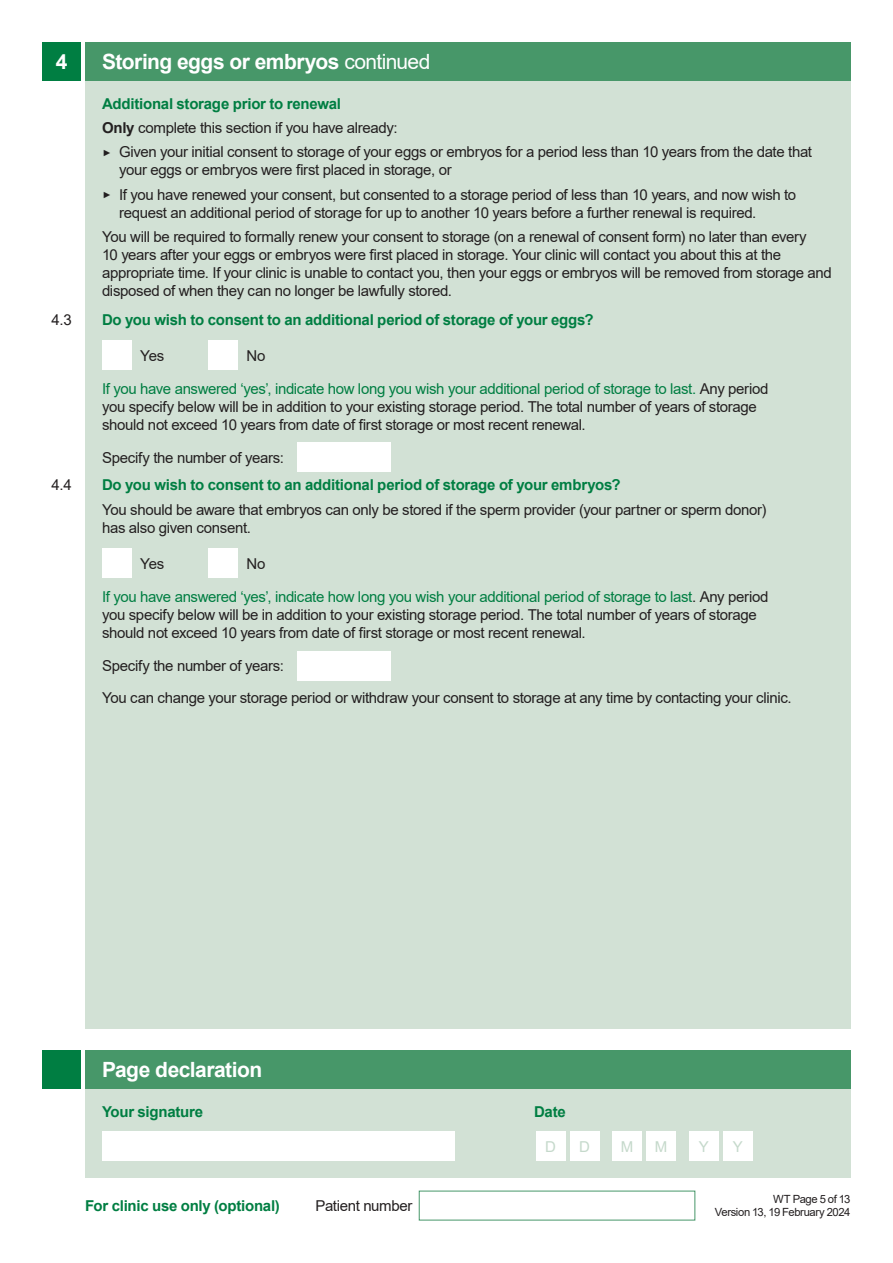
<style>
.page{position:relative;width:893px;height:1263px;background:#fff}
.page>*{position:absolute;margin:0;border:0;box-sizing:border-box;transform-origin:0 0}
.t1{font:700 21px "Arial";letter-spacing:-.025em;color:#fff}
.t2{font:15px/18px "Arial";letter-spacing:-.02em;color:#231f20}
.t3{font:700 15px "Arial";letter-spacing:-.015em;color:#007e42}
.t4{font:15px "Arial";color:#c5d9cb}
.t5{font:11.25px/13.5px "Arial";letter-spacing:-.035em;color:#231f20;text-align:right}
.s1{font-weight:400}
.s2{font-weight:700;color:#007e42}
.s3{font-weight:700}
.s4{font-family:"Montserrat";font-weight:300}
.s5{color:#007e42}
</style>
<div class="page">
<div style="left:85px;top:81px;width:765px;height:948px;background:#d2e1d5"></div>
<div style="left:43px;top:43px;width:38px;height:38px;background:#007e42"></div>
<div style="left:85px;top:43px;width:765px;height:38px;background:#479769"></div>
<div style="left:85px;top:1089px;width:765px;height:89px;background:#d2e1d5"></div>
<div style="left:536px;top:1131px;width:30px;height:30px;background:#fff"></div>
<div style="left:570px;top:1131px;width:30px;height:30px;background:#fff"></div>
<div style="left:612px;top:1131px;width:30px;height:30px;background:#fff"></div>
<div style="left:646px;top:1131px;width:30px;height:30px;background:#fff"></div>
<div style="left:689px;top:1131px;width:30px;height:30px;background:#fff"></div>
<div style="left:723px;top:1131px;width:30px;height:30px;background:#fff"></div>
<div style="left:102px;top:1131px;width:353px;height:30px;background:#fff"></div>
<div style="left:43px;top:1050px;width:38px;height:39px;background:#007e42"></div>
<div style="left:85px;top:1050px;width:765px;height:39px;background:#479769"></div>
<div style="left:102px;top:340px;width:30px;height:30px;background:#fff"></div>
<div style="left:208px;top:340px;width:30px;height:30px;background:#fff"></div>
<div style="left:102px;top:549px;width:30px;height:29px;background:#fff"></div>
<div style="left:208px;top:549px;width:30px;height:29px;background:#fff"></div>
<div style="left:298px;top:442px;width:93px;height:30px;background:#fff"></div>
<div style="left:298px;top:651px;width:93px;height:29px;background:#fff"></div>
<h1 class="t1" style="left:56px;top:47px;width:13px">4</h1>
<h1 class="t1" style="left:102px;top:47px;width:330px">Storing eggs or embryos <span class="s1">continued</span></h1>
<p class="t2" style="left:52px;top:310px;width:22px">4.3</p>
<p class="t2" style="left:52px;top:475px;width:22px">4.4</p>
<p class="t2" style="left:102px;top:91px;width:711px;line-height:24.3px"><span class="s2">Additional storage prior to renewal<br></span><span class="s3">Only</span> complete this section if you have already:<br><span class="s4">▶</span> Given your initial consent to storage of your eggs or embryos for a period less than 10 years from the date that</p>
<p class="t2" style="left:102px;top:158px;width:696px;line-height:24.3px;text-indent:17px">your eggs or embryos were first placed in storage, or<br><span class="s4">▶</span> If you have renewed your consent, but consented to a storage period of less than 10 years, and now wish to</p>
<p class="t2" style="left:102px;top:200px;width:706px;line-height:24.3px;text-indent:17px">request an additional period of storage for up to another 10 years before a further renewal is required.<br>You will be required to formally renew your consent to storage (on a renewal of consent form) no later than every</p>
<p class="t2" style="left:102px;top:246px;width:731px">10 years after your eggs or embryos were first placed in storage. Your clinic will contact you about this at the appropriate time. If your clinic is unable to contact you, then your eggs or embryos will be removed from storage and disposed of when they can no longer be lawfully stored.</p>
<p class="t3" style="left:102px;top:309px;width:493px">Do you wish to consent to an additional period of storage of your eggs?</p>
<p class="t2" style="left:140px;top:346px;width:25px">Yes</p>
<p class="t2" style="left:247px;top:346px;width:20px">No</p>
<p class="t2" style="left:102px;top:380px;width:668px"><span class="s5">If you have answered ‘yes’, indicate how long you wish your additional period of storage to last.</span> Any period you specify below will be in addition to your existing storage period. The total number of years of storage should not exceed 10 years from date of first storage or most recent renewal.</p>
<p class="t2" style="left:102px;top:448px;width:183px">Specify the number of years:</p>
<p class="t3" style="left:102px;top:475px;width:520px">Do you wish to consent to an additional period of storage of your embryos?</p>
<p class="t2" style="left:102px;top:500px;width:666px">You should be aware that embryos can only be stored if the sperm provider (your partner or sperm donor) has also given consent.</p>
<p class="t2" style="left:140px;top:554px;width:25px">Yes</p>
<p class="t2" style="left:247px;top:554px;width:20px">No</p>
<p class="t2" style="left:102px;top:587px;width:668px"><span class="s5">If you have answered ‘yes’, indicate how long you wish your additional period of storage to last</span>. Any period you specify below will be in addition to your existing storage period. The total number of years of storage should not exceed 10 years from date of first storage or most recent renewal.</p>
<p class="t2" style="left:102px;top:657px;width:183px">Specify the number of years:</p>
<p class="t2" style="left:102px;top:688px;width:691px">You can change your storage period or withdraw your consent to storage at any time by contacting your clinic.</p>
<h1 class="t1" style="left:102px;top:1055px;width:162px">Page declaration</h1>
<p class="t3" style="left:102px;top:1101px;width:102px">Your signature</p>
<p class="t3" style="left:534px;top:1101px;width:33px">Date</p>
<p class="t4" style="left:545px;top:1136px;width:12px">D</p>
<p class="t4" style="left:579px;top:1136px;width:12px">D</p>
<p class="t4" style="left:621px;top:1136px;width:14px">M</p>
<p class="t4" style="left:655px;top:1136px;width:14px">M</p>
<p class="t4" style="left:699px;top:1136px;width:12px">Y</p>
<p class="t4" style="left:733px;top:1136px;width:12px">Y</p>
<p class="t3" style="left:85px;top:1195px;width:196px">For clinic use only (optional)</p>
<p class="t2" style="left:316px;top:1197px;width:98px">Patient number</p>
<p class="t5" style="left:715px;top:1192px;width:137px">WT Page 5 of 13<br>Version 13, 19 February 2024</p>
</div>
